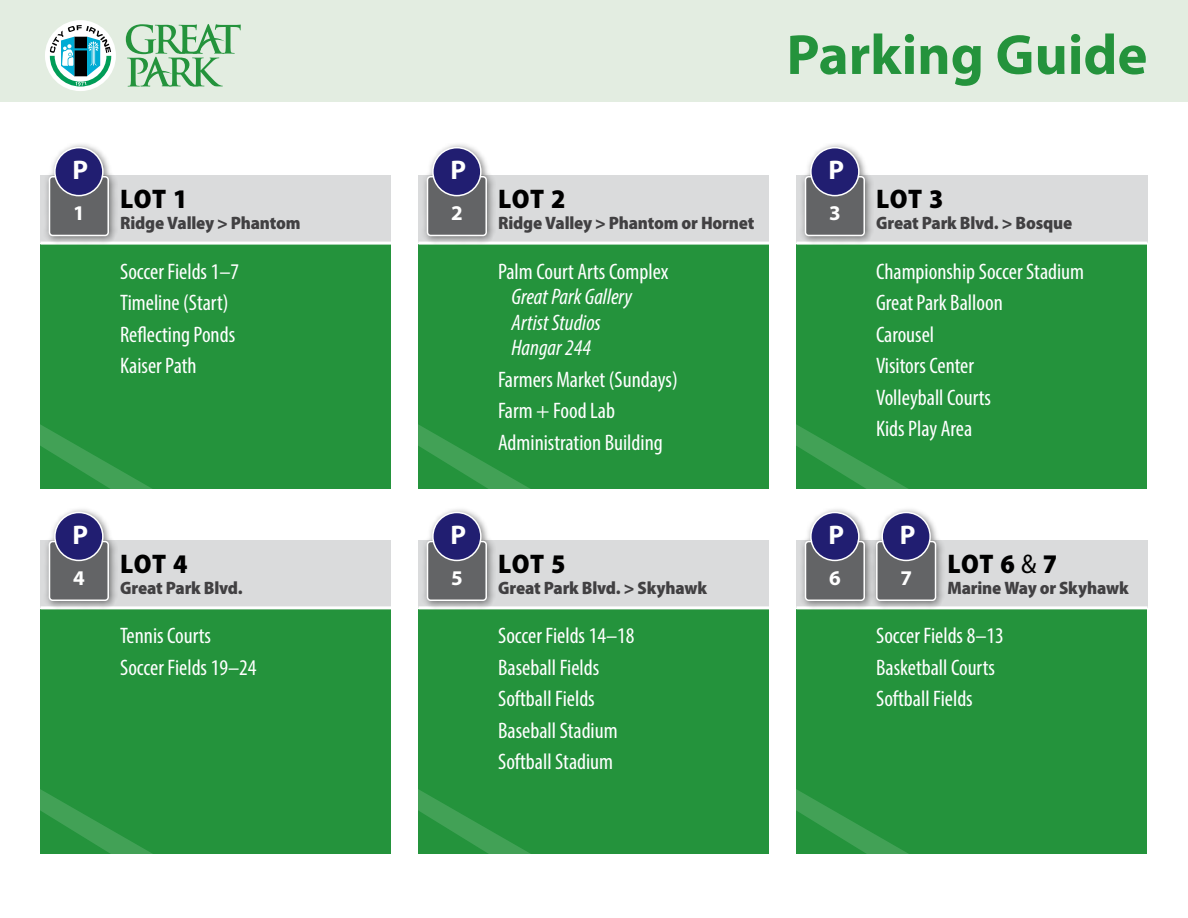
<style>
.page{position:relative;width:1188px;height:918px;background:#fff}
.page>*{position:absolute;margin:0;border:0;box-sizing:border-box;transform-origin:0 0}
.t1{font:700 57px "Myriad Pro";color:#24933c}
.t2{font:900 semi-condensed 27px "Myriad Pro";letter-spacing:.02em;color:#000}
.t3{font:700 27px "Myriad Pro";color:#fff}
.t4{font:condensed 22.5px/31.5px "Myriad Pro";color:#fff}
.t5{font:italic condensed 22.5px/25.5px "Myriad Pro";color:#fff}
.t6{font:700 21px "Myriad Pro";color:#fff}
.t7{font:900 semi-condensed 18px "Myriad Pro";letter-spacing:-.01em;color:#414042}
.s1{font-weight:400}
</style>
<div class="page">
<div style="left:0;top:0;width:1188px;height:101px;background:#e3ede1"></div>
<svg style="left:126px;top:24px;width:115px;height:63px"></svg>
<div style="left:45px;top:20px;width:71px;height:71px;background:#fff;border-radius:50%"></div>
<svg style="left:50px;top:25px;width:61px;height:62px"></svg>
<div style="left:40px;top:245px;width:352px;height:244px;background:#24933c"></div>
<svg style="left:40px;top:424px;width:112px;height:65px"></svg>
<div style="left:40px;top:609px;width:352px;height:245px;background:#24933c"></div>
<svg style="left:40px;top:789px;width:113px;height:65px"></svg>
<div style="left:418px;top:245px;width:352px;height:244px;background:#24933c"></div>
<svg style="left:418px;top:424px;width:112px;height:65px"></svg>
<div style="left:418px;top:609px;width:352px;height:245px;background:#24933c"></div>
<svg style="left:418px;top:789px;width:113px;height:65px"></svg>
<div style="left:796px;top:245px;width:352px;height:244px;background:#24933c"></div>
<svg style="left:796px;top:424px;width:112px;height:65px"></svg>
<div style="left:796px;top:609px;width:352px;height:245px;background:#24933c"></div>
<svg style="left:796px;top:789px;width:113px;height:65px"></svg>
<div style="left:40px;top:175px;width:351px;height:67px;background:#dadbdc"></div>
<div style="left:40px;top:540px;width:351px;height:66px;background:#dadbdc"></div>
<div style="left:418px;top:175px;width:351px;height:67px;background:#dadbdc"></div>
<div style="left:418px;top:540px;width:351px;height:66px;background:#dadbdc"></div>
<div style="left:797px;top:175px;width:351px;height:67px;background:#dadbdc"></div>
<div style="left:797px;top:540px;width:351px;height:66px;background:#dadbdc"></div>
<div style="left:43px;top:142px;width:75px;height:103px;background:#000;opacity:.5"></div>
<div style="left:49px;top:177px;width:59px;height:58px;background:#636466;border-radius:3px"></div>
<div style="left:49px;top:176px;width:60px;height:60px;border:2px solid #fff;border-radius:3px"></div>
<div style="left:55px;top:148px;width:48px;height:48px;background:#211e71;border-radius:50%"></div>
<div style="left:54px;top:147px;width:50px;height:49px;border:2px solid #fff;border-radius:50%"></div>
<div style="left:43px;top:507px;width:75px;height:103px;background:#000;opacity:.5"></div>
<div style="left:49px;top:542px;width:59px;height:58px;background:#636466;border-radius:3px"></div>
<div style="left:49px;top:541px;width:60px;height:60px;border:2px solid #fff;border-radius:3px"></div>
<div style="left:55px;top:512px;width:48px;height:48px;background:#211e71;border-radius:50%"></div>
<div style="left:54px;top:512px;width:50px;height:49px;border:2px solid #fff;border-radius:50%"></div>
<div style="left:421px;top:142px;width:75px;height:103px;background:#000;opacity:.5"></div>
<div style="left:428px;top:177px;width:58px;height:58px;background:#636466;border-radius:3px"></div>
<div style="left:427px;top:176px;width:60px;height:60px;border:2px solid #fff;border-radius:3px"></div>
<div style="left:433px;top:148px;width:48px;height:48px;background:#211e71;border-radius:50%"></div>
<div style="left:432px;top:147px;width:50px;height:49px;border:2px solid #fff;border-radius:50%"></div>
<div style="left:421px;top:507px;width:75px;height:103px;background:#000;opacity:.5"></div>
<div style="left:428px;top:542px;width:58px;height:58px;background:#636466;border-radius:3px"></div>
<div style="left:427px;top:541px;width:60px;height:60px;border:2px solid #fff;border-radius:3px"></div>
<div style="left:433px;top:512px;width:48px;height:48px;background:#211e71;border-radius:50%"></div>
<div style="left:432px;top:512px;width:50px;height:49px;border:2px solid #fff;border-radius:50%"></div>
<div style="left:799px;top:142px;width:75px;height:103px;background:#000;opacity:.5"></div>
<div style="left:805px;top:177px;width:59px;height:58px;background:#636466;border-radius:3px"></div>
<div style="left:805px;top:176px;width:60px;height:60px;border:2px solid #fff;border-radius:3px"></div>
<div style="left:811px;top:148px;width:48px;height:48px;background:#211e71;border-radius:50%"></div>
<div style="left:810px;top:147px;width:50px;height:49px;border:2px solid #fff;border-radius:50%"></div>
<div style="left:799px;top:507px;width:75px;height:103px;background:#000;opacity:.5"></div>
<div style="left:805px;top:542px;width:59px;height:58px;background:#636466;border-radius:3px"></div>
<div style="left:805px;top:541px;width:60px;height:60px;border:2px solid #fff;border-radius:3px"></div>
<div style="left:811px;top:512px;width:48px;height:48px;background:#211e71;border-radius:50%"></div>
<div style="left:810px;top:512px;width:50px;height:49px;border:2px solid #fff;border-radius:50%"></div>
<div style="left:871px;top:507px;width:74px;height:103px;background:#000;opacity:.5"></div>
<div style="left:877px;top:542px;width:59px;height:58px;background:#636466;border-radius:3px"></div>
<div style="left:876px;top:541px;width:60px;height:60px;border:2px solid #fff;border-radius:3px"></div>
<div style="left:882px;top:512px;width:48px;height:48px;background:#211e71;border-radius:50%"></div>
<div style="left:881px;top:512px;width:50px;height:49px;border:2px solid #fff;border-radius:50%"></div>
<p class="t3" style="left:73px;top:153px;width:17px">P</p>
<p class="t6" style="left:73px;top:199px;width:13px">1</p>
<p class="t2" style="left:120px;top:184px;width:69px">LOT 1</p>
<p class="t7" style="left:120px;top:213px;width:182px">Ridge Valley &gt; Phantom</p>
<p class="t4" style="left:120px;top:255px;width:121px">Soccer Fields 1–7<br>Timeline (Start)<br>Reflecting Ponds<br>Kaiser Path</p>
<p class="t3" style="left:73px;top:518px;width:17px">P</p>
<p class="t6" style="left:73px;top:564px;width:13px">4</p>
<p class="t2" style="left:120px;top:549px;width:69px">LOT 4</p>
<p class="t7" style="left:120px;top:578px;width:124px">Great Park Blvd.</p>
<p class="t4" style="left:120px;top:620px;width:138px">Tennis Courts<br>Soccer Fields 19–24</p>
<p class="t3" style="left:451px;top:153px;width:17px">P</p>
<p class="t6" style="left:451px;top:199px;width:13px">2</p>
<p class="t3" style="left:451px;top:518px;width:17px">P</p>
<p class="t6" style="left:451px;top:564px;width:13px">5</p>
<p class="t2" style="left:498px;top:184px;width:69px">LOT 2</p>
<p class="t7" style="left:498px;top:213px;width:258px">Ridge Valley &gt; Phantom or Hornet</p>
<p class="t4" style="left:498px;top:255px;width:172px">Palm Court Arts Complex</p>
<p class="t5" style="left:512px;top:284px;width:122px">Great Park Gallery<br>Artist Studios<br>Hangar 244</p>
<p class="t4" style="left:498px;top:363px;width:181px">Farmers Market (Sundays)<br>Farm + Food Lab<br>Administration Building</p>
<p class="t2" style="left:498px;top:549px;width:69px">LOT 5</p>
<p class="t7" style="left:498px;top:578px;width:211px">Great Park Blvd. &gt; Skyhawk</p>
<p class="t4" style="left:498px;top:620px;width:138px">Soccer Fields 14–18<br>Baseball Fields<br>Softball Fields<br>Baseball Stadium<br>Softball Stadium</p>
<h1 class="t1" style="left:787px;top:18px;width:362px">Parking Guide</h1>
<p class="t3" style="left:829px;top:153px;width:17px">P</p>
<p class="t6" style="left:829px;top:199px;width:13px">3</p>
<p class="t2" style="left:876px;top:184px;width:69px">LOT 3</p>
<p class="t7" style="left:876px;top:213px;width:198px">Great Park Blvd. &gt; Bosque</p>
<p class="t4" style="left:876px;top:255px;width:210px">Championship Soccer Stadium<br>Great Park Balloon<br>Carousel<br>Visitors Center<br>Volleyball Courts<br>Kids Play Area</p>
<p class="t3" style="left:829px;top:518px;width:17px">P</p>
<p class="t6" style="left:829px;top:564px;width:13px">6</p>
<p class="t3" style="left:900px;top:518px;width:17px">P</p>
<p class="t6" style="left:900px;top:564px;width:13px">7</p>
<p class="t2" style="left:948px;top:549px;width:111px">LOT 6 <span class="s1">&amp;</span> 7</p>
<p class="t7" style="left:947px;top:578px;width:183px">Marine Way or Skyhawk</p>
<p class="t4" style="left:876px;top:620px;width:129px">Soccer Fields 8–13<br>Basketball Courts<br>Softball Fields</p>
</div>
